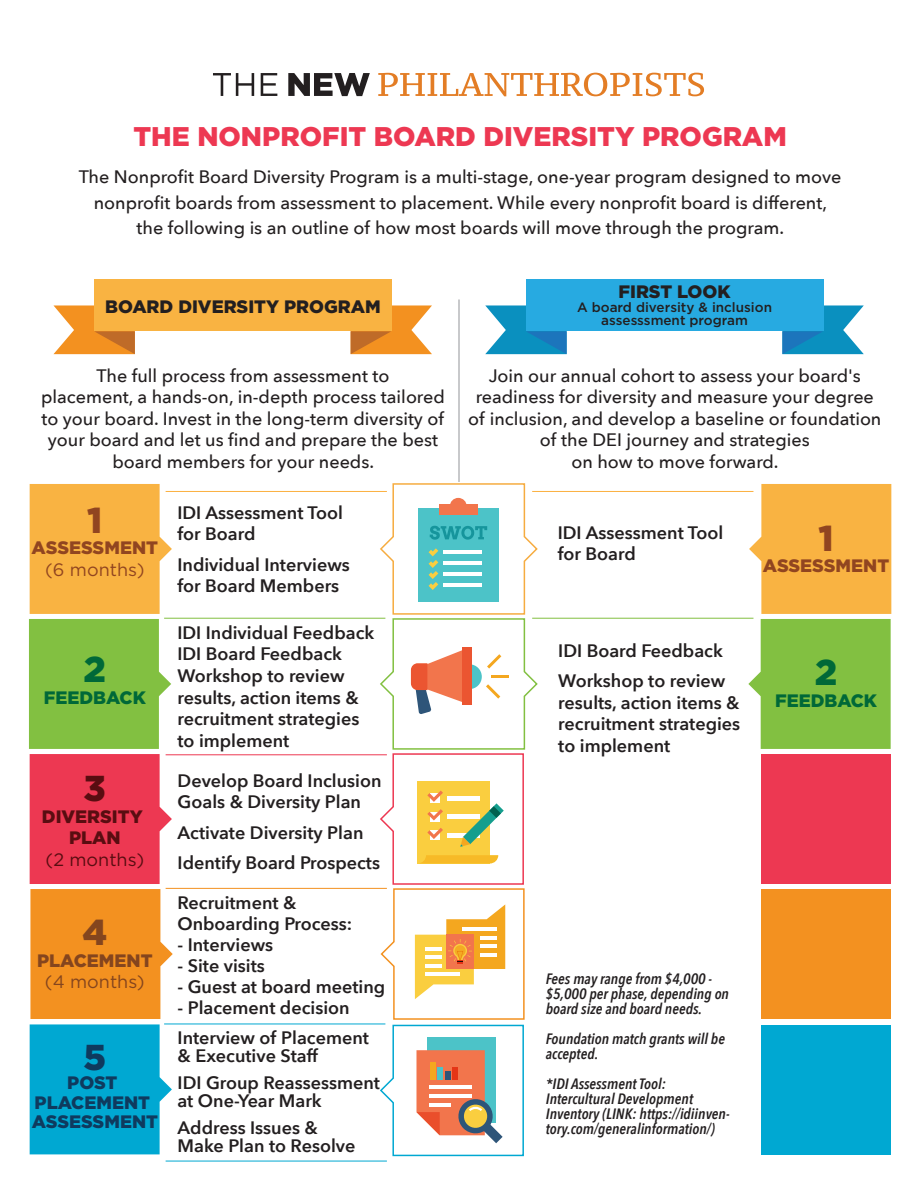
<style>
.page{position:relative;width:918px;height:1188px;background:#fff}
.page>*{position:absolute;margin:0;border:0;box-sizing:border-box;transform-origin:0 0}
.t1{font:900 36px "Gotham";color:#914520}
.t2{font:900 36px "Gotham";color:#006838}
.t3{font:900 36px "Gotham";color:#590d11}
.t4{font:900 36px "Gotham";color:#84451e}
.t5{font:900 36px "Gotham";color:#0f3a5e}
.t6{font:900 27px "Gotham";color:#ed3852}
.t7{font:500 18px/21.6px "Avenir Next";color:#231f20;text-align:center}
.t8{font:600 18px/21.6px "Avenir Next";color:#231f20}
.t9{font:900 18px "Gotham";color:#231f20}
.t10{font:900 18px/19.5px "Gotham";color:#0f3a5e;text-align:center}
.t11{font:900 18px "Gotham";color:#914520}
.t12{font:900 18px "Gotham";color:#006838}
.t13{font:900 18px/21.6px "Gotham";color:#590d11;text-align:center}
.t14{font:18px "Gotham";color:#914520}
.t15{font:18px "Gotham";color:#590d11}
.t16{font:900 18px "Gotham";color:#84451e}
.t17{font:18px "Gotham";color:#84451e}
.t18{font:italic 600 15px/15px "Avenir Next Condensed";color:#231f20}
.t19{font:500 13.5px/13.5px "Gotham";color:#231f20;text-align:center}
</style>
<div class="page">
<svg style="left:29px;top:484px;width:144px;height:670px;background:#b9a26c"></svg>
<svg style="left:748px;top:484px;width:143px;height:265px;background:#c4c054"></svg>
<div style="left:761px;top:754px;width:130px;height:130px;background:#ed3852"></div>
<div style="left:761px;top:889px;width:130px;height:130px;background:#f39120"></div>
<div style="left:761px;top:1025px;width:130px;height:130px;background:#00a8d2"></div>
<svg style="left:379px;top:483px;width:160px;height:674px"></svg>
<svg style="left:54px;top:305px;width:81px;height:49px"></svg>
<svg style="left:351px;top:305px;width:81px;height:49px"></svg>
<div style="left:94px;top:280px;width:297px;height:51px;background:#f9b342"></div>
<svg style="left:485px;top:305px;width:82px;height:49px"></svg>
<svg style="left:782px;top:305px;width:82px;height:49px"></svg>
<div style="left:526px;top:280px;width:297px;height:51px;background:#27aae1"></div>
<hr style="left:459px;top:299px;width:1px;height:183px;background:#939598">
<hr style="left:166px;top:491px;width:221px;height:1px;background:#fbb040">
<hr style="left:532px;top:491px;width:221px;height:1px;background:#fbb040">
<hr style="left:164px;top:618px;width:221px;height:1px;background:#82c041">
<hr style="left:532px;top:618px;width:221px;height:1px;background:#82c041">
<hr style="left:166px;top:754px;width:221px;height:1px;background:#ed3852">
<hr style="left:166px;top:888px;width:221px;height:1px;background:#f39120">
<hr style="left:164px;top:1024px;width:221px;height:1px;background:#00a8d2">
<hr style="left:166px;top:1161px;width:221px;height:1px;background:#00a8d2">
<svg style="left:213px;top:73px;width:41px;height:23px"></svg>
<svg style="left:261px;top:73px;width:16px;height:23px"></svg>
<svg style="left:288px;top:73px;width:82px;height:23px"></svg>
<svg style="left:378px;top:73px;width:326px;height:23px"></svg>
<h2 class="t6" style="left:134px;top:121px;width:655px">THE NONPROFIT BOARD DIVERSITY PROGRAM</h2>
<p class="t7" style="left:79px;top:164px;width:764px;line-height:25.5px">The Nonprofit Board Diversity Program is a multi-stage, one-year program designed to move nonprofit boards from assessment to placement. While every nonprofit board is different, the following is an outline of how most boards will move through the program.</p>
<p class="t9" style="left:105px;top:296px;width:277px">BOARD DIVERSITY PROGRAM</p>
<p class="t9" style="left:618px;top:282px;width:114px">FIRST LOOK</p>
<p class="t19" style="left:577px;top:300px;width:196px">A board diversity &amp; inclusion assesssment program</p>
<p class="t7" style="left:41px;top:364px;width:405px">The full process from assessment to<br>placement, a hands-on, in-depth process tailored to your board. Invest in the long-term diversity of your board and let us find and prepare the best board members for your needs.</p>
<p class="t7" style="left:468px;top:364px;width:415px">Join our annual cohort to assess your board's readiness for diversity and measure your degree of inclusion, and develop a baseline or foundation of the DEI journey and strategies<br>on how to move forward.</p>
<h1 class="t1" style="left:87px;top:499px;width:17px">1</h1>
<p class="t11" style="left:32px;top:537px;width:128px">ASSESSMENT</p>
<p class="t14" style="left:45px;top:560px;width:101px">(6 months)</p>
<p class="t8" style="left:177px;top:501px;width:167px">IDI Assessment Tool for Board</p>
<p class="t8" style="left:177px;top:553px;width:174px">Individual Interviews for Board Members</p>
<p class="t8" style="left:558px;top:521px;width:167px">IDI Assessment Tool for Board</p>
<h1 class="t1" style="left:818px;top:517px;width:17px">1</h1>
<p class="t11" style="left:763px;top:556px;width:128px">ASSESSMENT</p>
<h1 class="t2" style="left:84px;top:649px;width:24px">2</h1>
<p class="t12" style="left:44px;top:687px;width:104px">FEEDBACK</p>
<h1 class="t3" style="left:84px;top:767px;width:24px">3</h1>
<p class="t13" style="left:42px;top:805px;width:102px">DIVERSITY<br>PLAN</p>
<p class="t15" style="left:46px;top:849px;width:100px">(2 months)</p>
<h1 class="t4" style="left:82px;top:912px;width:26px">4</h1>
<p class="t16" style="left:37px;top:950px;width:117px">PLACEMENT</p>
<p class="t17" style="left:45px;top:972px;width:101px">(4 months)</p>
<h1 class="t5" style="left:84px;top:1036px;width:24px">5</h1>
<p class="t10" style="left:32px;top:1073px;width:128px">POST<br>PLACEMENT<br>ASSESSMENT</p>
<p class="t8" style="left:177px;top:621px;width:198px">IDI Individual Feedback<br>IDI Board Feedback<br>Workshop to review results, action items &amp; recruitment strategies to implement</p>
<p class="t8" style="left:178px;top:769px;width:205px">Develop Board Inclusion<br>Goals &amp; Diversity Plan</p>
<p class="t8" style="left:178px;top:817px;width:204px;line-height:30.6px">Activate Diversity Plan<br>Identify Board Prospects</p>
<p class="t8" style="left:177px;top:892px;width:176px;line-height:21px">Recruitment &amp;<br>Onboarding Process:</p>
<p class="t8" style="left:177px;top:934px;width:97px">- Interviews</p>
<p class="t8" style="left:177px;top:955px;width:89px">- Site visits</p>
<p class="t8" style="left:177px;top:976px;width:209px">- Guest at board meeting</p>
<p class="t8" style="left:177px;top:993px;width:193px;line-height:30px">- Placement decision<br>Interview of Placement</p>
<p class="t8" style="left:178px;top:1042px;width:204px;line-height:27px">&amp; Executive Staff<br>IDI Group Reassessment</p>
<p class="t8" style="left:178px;top:1087px;width:146px;line-height:27px">at One-Year Mark<br>Address Issues &amp;</p>
<p class="t8" style="left:178px;top:1135px;width:179px">Make Plan to Resolve</p>
<p class="t8" style="left:558px;top:635px;width:169px;line-height:30.6px">IDI Board Feedback<br>Workshop to review</p>
<p class="t8" style="left:558px;top:691px;width:183px;text-align:justify">results, action items &amp; recruitment strategies to implement</p>
<h1 class="t2" style="left:815px;top:652px;width:24px">2</h1>
<p class="t12" style="left:775px;top:690px;width:104px">FEEDBACK</p>
<p class="t18" style="left:546px;top:971px;width:185px">Fees may range from $4,000 - $5,000 per phase, depending on board size and board needs.</p>
<p class="t18" style="left:546px;top:1031px;width:181px">Foundation match grants will be accepted.</p>
<p class="t18" style="left:546px;top:1076px;width:185px">*IDI Assessment Tool:<br>Intercultural Development<br>Inventory (LINK: https://idiinven&shy;tory.com/generalinformation/)</p>
</div>
